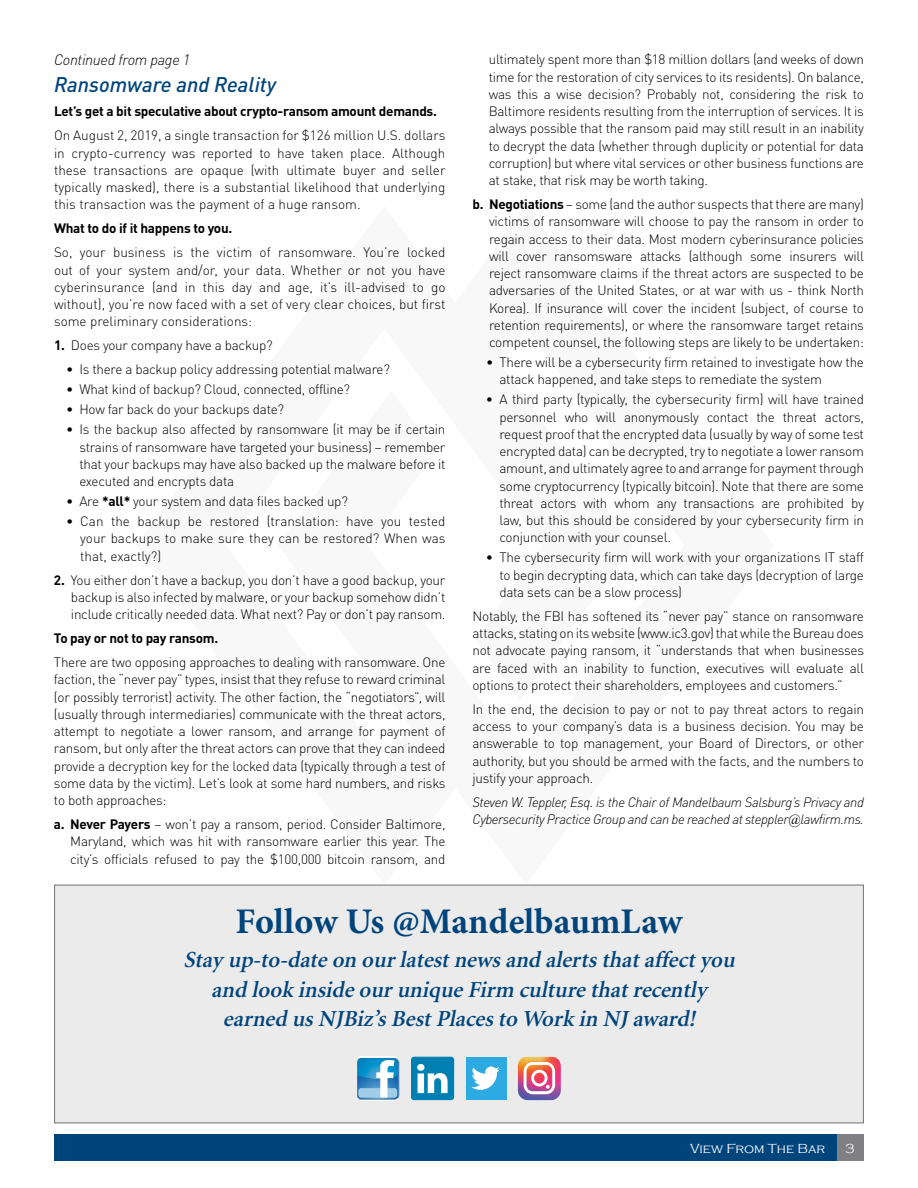
<style>
.page{position:relative;width:918px;height:1188px;background:#fff}
.page>*{position:absolute;margin:0;border:0;box-sizing:border-box;transform-origin:0 0}
.t1{font:700 36.15px "Minion Pro";letter-spacing:-.005em;color:#00447c}
.t2{font:italic 600 22.95px/29.2px "Minion";color:#00447c;text-align:center}
.t3{font:italic 500 21px "DINOT";color:#00447c}
.t4{font:italic 300 15px "DINOT";letter-spacing:-.02em;color:#000}
.t5{font:300 13.5px/17.2px "DINOT";letter-spacing:-.02em;color:#000;text-align:justify}
.t6{font:italic 300 13.5px/17.2px "DINOT";letter-spacing:-.03em;color:#000}
.t7{font:700 13.5px "DINOT";letter-spacing:-.02em;color:#000}
.t8{font:300 13.5px "Copperplate Gothic";color:#fff}
.s1{font-weight:700}
.s2{font-family:"Times New Roman";font-weight:400;font-style:normal}
</style>
<div class="page">
<div style="left:837px;top:1134px;width:27px;height:27px;background:#807f83"></div>
<div style="left:54px;top:1134px;width:783px;height:27px;background:#00447c"></div>
<div style="left:54px;top:885px;width:810px;height:238px;background:#ebebec;border:1px solid #807f83"></div>
<svg style="left:412px;top:1057px;width:42px;height:43px;background:#3f9fc5"></svg>
<img style="left:358px;top:1059px;width:41px;height:42px">
<img style="left:360px;top:1057px;width:36px;height:1px">
<svg style="left:357px;top:1058px;width:41px;height:41px"></svg>
<img style="left:357px;top:1058px;width:41px;height:21px">
<div style="left:358px;top:1088px;width:39px;height:10px;background:#a1cce7;border-radius:3px"></div>
<svg style="left:376px;top:1060px;width:19px;height:38px"></svg>
<div style="left:467px;top:1057px;width:40px;height:43px;background:#2caae1"></div>
<svg style="left:471px;top:1067px;width:29px;height:23px"></svg>
<svg style="left:518px;top:1057px;width:43px;height:43px;background:#d58694"></svg>
<p class="t4" style="left:54px;top:51px;width:138px">Continued from page 1</p>
<h3 class="t3" style="left:54px;top:72px;width:224px">Ransomware and Reality</h3>
<p class="t7" style="left:54px;top:103px;width:384px">Let’s get a bit speculative about crypto-ransom amount demands.</p>
<p class="t5" style="left:54px;top:127px;width:393px">On August 2, 2019, a single transaction for $126 million U.S. dollars in crypto-currency was reported to have taken place. Although these transactions are opaque (with ultimate buyer and seller typically masked), there is a substantial likelihood that underlying this transaction was the payment of a huge ransom.</p>
<p class="t7" style="left:54px;top:220px;width:180px">What to do if it happens to you.</p>
<p class="t5" style="left:54px;top:244px;width:393px">So, your business is the victim of ransomware. You’re locked out of your system and/or, your data. Whether or not you have cyberinsurance (and in this day and age, it’s ill-advised to go without), you’re now faced with a set of very clear choices, but first some preliminary considerations:</p>
<p class="t5" style="left:54px;top:337px;width:220px"><span class="s1">1.</span> Does your company have a backup?</p>
<p class="t5" style="left:66px;top:361px;width:325px">• Is there a backup policy addressing potential malware?</p>
<p class="t5" style="left:66px;top:381px;width:286px">• What kind of backup? Cloud, connected, offline?</p>
<p class="t5" style="left:66px;top:401px;width:220px">• How far back do your backups date?</p>
<p class="t5" style="left:79px;top:421px;width:368px;text-indent:-13px">• Is the backup also affected by ransomware (it may be if certain strains of ransomware have targeted your business) – remember that your backups may have also backed up the malware before it executed and encrypts data</p>
<p class="t5" style="left:66px;top:492px;width:283px">• Are <span class="s1">*all*</span> your system and data files backed up?</p>
<p class="t5" style="left:80px;top:512px;width:367px;text-indent:-14px">• Can the backup be restored (translation: have you tested your backups to make sure they can be restored? When was that, exactly?)</p>
<p class="t5" style="left:71px;top:571px;width:376px;text-indent:-17px"><span class="s1">2.</span> You either don’t have a backup, you don’t have a good backup, your backup is also infected by malware, or your backup somehow didn’t include critically needed data. What next? Pay or don’t pay ransom.</p>
<p class="t7" style="left:54px;top:629px;width:166px">To pay or not to pay ransom.</p>
<p class="t5" style="left:54px;top:653px;width:393px">There are two opposing approaches to dealing with ransomware. One faction, the “never pay” types, insist that they refuse to reward criminal (or possibly terrorist) activity. The other faction, the “negotiators”, will (usually through intermediaries) communicate with the threat actors, attempt to negotiate a lower ransom, and arrange for payment of ransom, but only after the threat actors can prove that they can indeed provide a decryption key for the locked data (typically through a test of some data by the victim). Let’s look at some hard numbers, and risks to both approaches:</p>
<p class="t5" style="left:70px;top:815px;width:377px;text-indent:-16px"><span class="s1">a. Never Payers</span> – won’t pay a ransom, period. Consider Baltimore, Maryland, which was hit with ransomware earlier this year. The city’s officials refused to pay the $100,000 bitcoin ransom, and</p>
<p class="t5" style="left:489px;top:51px;width:377px">ultimately spent more than $18 million dollars (and weeks of down time for the restoration of city services to its residents). On balance, was this a wise decision? Probably not, considering the risk to Baltimore residents resulting from the interruption of services. It is always possible that the ransom paid may still result in an inability to decrypt the data (whether through duplicity or potential for data corruption) but where vital services or other business functions are at stake, that risk may be worth taking.</p>
<p class="t5" style="left:489px;top:196px;width:376px;text-indent:-17px"><span class="s1">b. Negotiations</span> – some (and the author suspects that there are many) victims of ransomware will choose to pay the ransom in order to regain access to their data. Most modern cyberinsurance policies will cover ransomsware attacks (although some insurers will reject ransomware claims if the threat actors are suspected to be adversaries of the United States, or at war with us - think North Korea). If insurance will cover the incident (subject, of course to retention requirements), or where the ransomware target retains competent counsel, the following steps are likely to be undertaken:</p>
<p class="t5" style="left:499px;top:354px;width:366px;text-indent:-13px">• There will be a cybersecurity firm retained to investigate how the attack happened, and take steps to remediate the system</p>
<p class="t5" style="left:499px;top:391px;width:366px;text-indent:-13px">• A third party (typically, the cybersecurity firm) will have trained personnel who will anonymously contact the threat actors, request proof that the encrypted data (usually by way of some test encrypted data) can be decrypted, try to negotiate a lower ransom amount, and ultimately agree to and arrange for payment through some cryptocurrency (typically bitcoin). Note that there are some threat actors with whom any transactions are prohibited by law, but this should be considered by your cybersecurity firm in conjunction with your counsel.</p>
<p class="t5" style="left:499px;top:549px;width:366px;text-indent:-13px">• The cybersecurity firm will work with your organizations IT staff to begin decrypting data, which can take days (decryption of large data sets can be a slow process)</p>
<p class="t5" style="left:472px;top:607px;width:393px">Notably, the FBI has softened its “never pay” stance on ransomware attacks, stating on its website (www.ic3.gov) that while the Bureau does not advocate paying ransom, it “understands that when businesses are faced with an inability to function, executives will evaluate all options to protect their shareholders, employees and customers.”</p>
<p class="t5" style="left:472px;top:700px;width:393px">In the end, the decision to pay or not to pay threat actors to regain access to your company’s data is a business decision. You may be answerable to top management, your Board of Directors, or other authority, but you should be armed with the facts, and the numbers to justify your approach.</p>
<p class="t6" style="left:472px;top:793px;width:393px">Steven W. Teppler, Esq. is the Chair of Mandelbaum Salsburg’s Privacy and<br>Cybersecurity Practice Group and can be reached at steppler<span class="s2">@</span>lawfirm.ms.</p>
<h1 class="t1" style="left:236px;top:896px;width:448px">Follow Us @MandelbaumLaw</h1>
<h2 class="t2" style="left:183px;top:946px;width:558px">Stay up-to-date on ourlatestnewsand alertsthataffectyou and look inside ourunique Firm culture thatrecently earned usNJBiz’sBestPlacesto Work in NJaward!</h2>
<p class="t8" style="left:690px;top:1141px;width:136px">View From The Bar</p>
<p class="t8" style="left:845px;top:1141px;width:11px">3</p>
</div>
